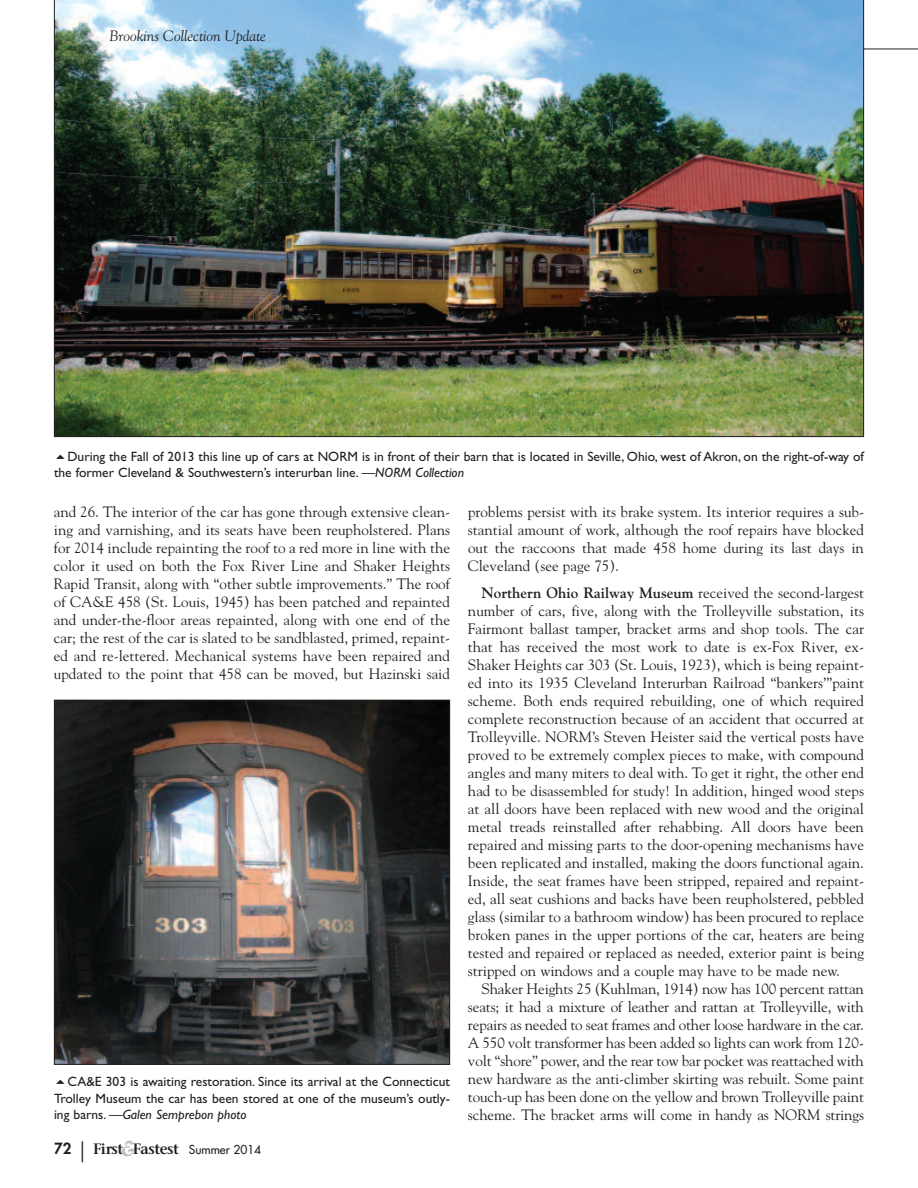
<style>
.page{position:relative;width:918px;height:1188px;background:#fff}
.page>*{position:absolute;margin:0;border:0;box-sizing:border-box;transform-origin:0 0}
.t1{font:15px/18px "Goudy";color:#231f20;text-align:justify}
.t2{font:600 15px "Stone Serif";letter-spacing:-.03em;color:#231f20}
.t3{font:italic 15px "Goudy";color:#231f20}
.t4{font:13.5px/16.5px "Gill Sans";color:#231f20}
.s1{font-style:italic}
.s2{font-family:"Futura";font-weight:800}
.s3{font-family:"Univers";font-weight:300;font-size:21px}
.s4{font-family:"Garamond";font-weight:700;font-style:italic;font-stretch:condensed;font-size:24px;color:#bfc0c3}
.s5{font-family:"Futura";font-weight:400;font-size:12px}
.s6{font-weight:700}
</style>
<div class="page">
<hr style="left:54px;top:49px;width:864px;height:1px;background:#231f20">
<img style="left:54px;top:0;width:810px;height:437px">
<img style="left:56px;top:702px;width:392px;height:361px">
<div style="left:54px;top:700px;width:396px;height:365px;border:1px solid #231f20"></div>
<p class="t3" style="left:109px;top:27px;width:158px">Brookins Collection Update</p>
<p class="t4" style="left:54px;top:449px;width:812px;text-indent:13px">During the Fall of 2013 this line up of cars at NORM is in front of their barn that is located in Seville, Ohio, west of Akron, on the right-of-way of the former Cleveland &amp; Southwestern’s interurban line. <span class="s1">—NORM Collection</span></p>
<p class="t1" style="left:54px;top:502px;width:398px">and 26. The interior of the car has gone through extensive clean&shy;ing and varnishing, and its seats have been reupholstered. Plans for 2014 include repainting the roof to a red more in line with the color it used on both the Fox River Line and Shaker Heights Rapid Transit, along with “other subtle improvements.” The roof of CA&amp;E 458 (St. Louis, 1945) has been patched and repainted and under-the-floor areas repainted, along with one end of the car; the rest of the car is slated to be sandblasted, primed, repaint&shy;ed and re-lettered. Mechanical systems have been repaired and updated to the point that 458 can be moved, but Hazinski said</p>
<p class="t4" style="left:54px;top:1075px;width:398px;text-align:justify;text-indent:13px">CA&amp;E 303 is awaiting restoration. Since its arrival at the Connecticut Trolley Museum the car has been stored at one of the museum’s outly&shy;ing barns. <span class="s1">—Galen Semprebon photo</span></p>
<p class="t2" style="left:54px;top:1143px;width:209px"><span class="s2">72</span> <span class="s3">|</span> First<span class="s4">&amp;</span>Fastest <span class="s5">Summer 2014</span></p>
<p class="t1" style="left:468px;top:502px;width:398px">problems persist with its brake system. Its interior requires a sub&shy;stantial amount of work, although the roof repairs have blocked out the raccoons that made 458 home during its last days in Cleveland (see page 75).</p>
<p class="t1" style="left:468px;top:583px;width:398px;text-indent:14px"><span class="s6">Northern Ohio Railway Museum</span> received the second-largest number of cars, five, along with the Trolleyville substation, its Fairmont ballast tamper, bracket arms and shop tools. The car that has received the most work to date is ex-Fox River, ex-Shaker Heights car 303 (St. Louis, 1923), which is being repaint&shy;ed into its 1935 Cleveland Interurban Railroad “bankers’”paint scheme. Both ends required rebuilding, one of which required complete reconstruction because of an accident that occurred at Trolleyville. NORM’s Steven Heister said the vertical posts have proved to be extremely complex pieces to make, with compound angles and many miters to deal with. To get it right, the other end had to be disassembled for study! In addition, hinged wood steps at all doors have been replaced with new wood and the original metal treads reinstalled after rehabbing. All doors have been repaired and missing parts to the door-opening mechanisms have been replicated and installed, making the doors functional again.<br>Inside, the seat frames have been stripped, repaired and repaint&shy;ed, all seat cushions and backs have been reupholstered, pebbled glass (similar to a bathroom window) has been procured to replace broken panes in the upper portions of the car, heaters are being tested and repaired or replaced as needed, exterior paint is being stripped on windows and a couple may have to be made new.</p>
<p class="t1" style="left:468px;top:979px;width:398px;text-indent:14px">Shaker Heights 25 (Kuhlman, 1914) now has 100 percent rattan seats; it had a mixture of leather and rattan at Trolleyville, with repairs as needed to seat frames and other loose hardware in the car.<br>A 550 volt transformer has been added so lights can work from 120- volt “shore” power, and the rear tow bar pocket was reattached with new hardware as the anti-climber skirting was rebuilt. Some paint touch-up has been done on the yellow and brown Trolleyville paint scheme. The bracket arms will come in handy as NORM strings</p>
</div>
